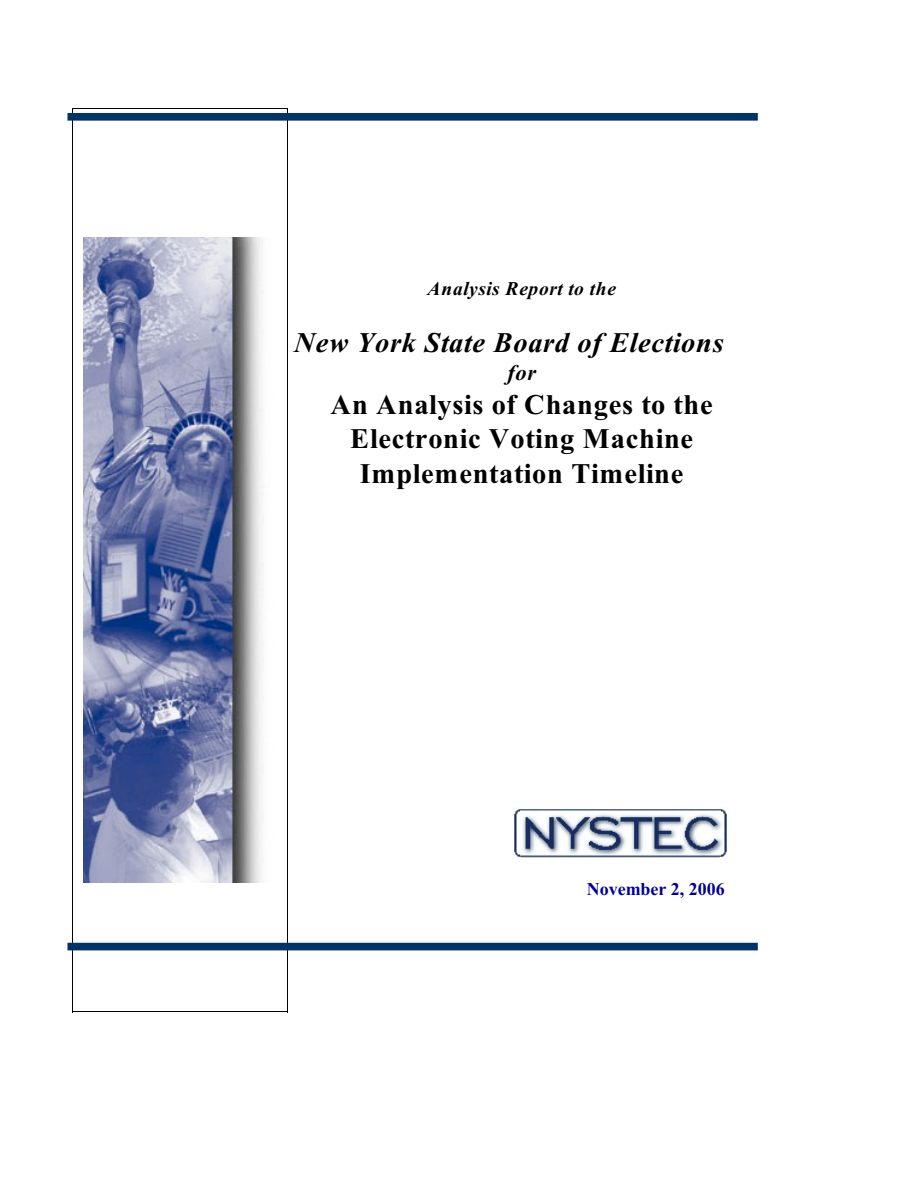
<style>
.page{position:relative;width:918px;height:1188px;background:#fff}
.page>*{position:absolute;margin:0;border:0;box-sizing:border-box;transform-origin:0 0}
.t1{font:700 28.5px/34.5px "Times New Roman";letter-spacing:.03em;color:#000;text-align:center}
.t2{font:italic 700 28.5px "Times New Roman";letter-spacing:.03em;color:#000}
.t3{font:italic 700 22.35px "Times New Roman";color:#000}
.t4{font:italic 700 19.5px "Times New Roman";letter-spacing:.03em;color:#000}
.t5{font:700 18px "Times New Roman";color:#009}
</style>
<div class="page">
<img style="left:514px;top:808px;width:213px;height:50px">
<img style="left:84px;top:238px;width:179px;height:645px">
<hr style="left:72px;top:108px;width:1px;height:904px;background:#000">
<hr style="left:287px;top:108px;width:1px;height:904px;background:#000">
<hr style="left:72px;top:108px;width:216px;height:1px;background:#000">
<hr style="left:72px;top:1011px;width:216px;height:1px;background:#000">
<div style="left:67px;top:942px;width:691px;height:9px;background:#036"></div>
<div style="left:67px;top:113px;width:691px;height:8px;background:#036"></div>
<p class="t4" style="left:428px;top:282px;width:190px">Analysis Report to the</p>
<p class="t2" style="left:294px;top:332px;width:431px">New York State Board of Elections</p>
<p class="t3" style="left:507px;top:365px;width:30px">for</p>
<p class="t1" style="left:330px;top:390px;width:384px">An Analysis of Changes to the<br>Electronic Voting Machine<br>Implementation Timeline</p>
<p class="t5" style="left:587px;top:883px;width:140px">November 2, 2006</p>
</div>
